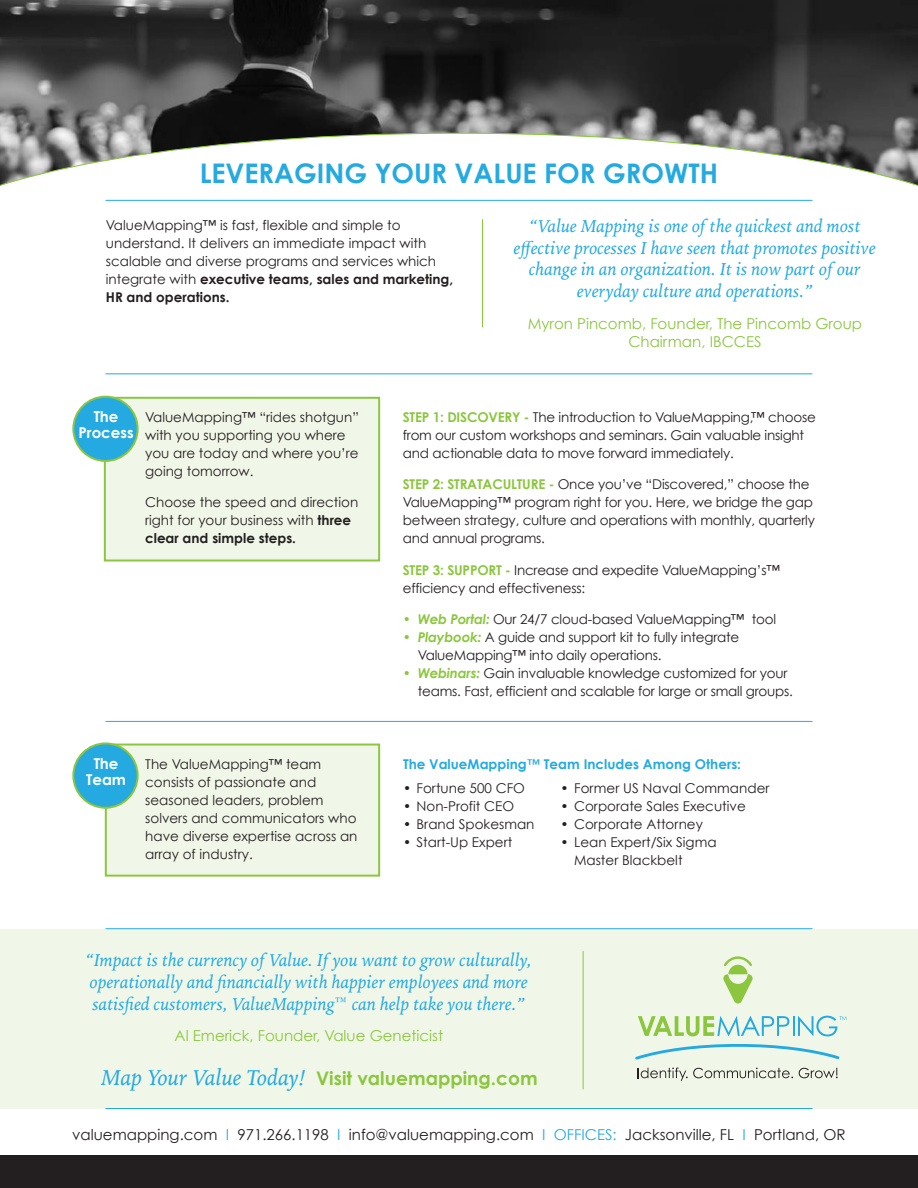
<style>
.page{position:relative;width:918px;height:1188px;background:#fff}
.page>*{position:absolute;margin:0;border:0;box-sizing:border-box;transform-origin:0 0}
.t1{font:700 27px "Century Gothic";color:#24aae1}
.t2{font:700 18.75px "Century Gothic";color:#8bc63e}
.t3{font:italic 18px/21.6px "Iowan Old Style";color:#24aae1;text-align:center}
.t4{font:15px "Century Gothic";color:#231f20}
.t5{font:15px/18px "Century Gothic";color:#8bc63e;text-align:center}
.t6{font:700 15px/16.5px "Century Gothic";color:#fff;text-align:center}
.t7{font:13.5px/18px "Century Gothic";letter-spacing:-.005em;color:#231f20}
.t8{font:700 13.5px "Century Gothic";color:#24aae1}
.s1{font-weight:700}
.s2{font-weight:700;color:#8bc63e}
.s3{font-weight:700;font-style:italic;color:#8bc63e}
.s4{font-family:"Iowan Old Style";font-weight:400;font-style:italic;font-size:22.5px;color:#24aae1}
.s5{color:#24aae1}
</style>
<div class="page">
<div style="left:0;top:929px;width:918px;height:180px;background:#f1f7e8"></div>
<hr style="left:106px;top:721px;width:706px;height:1px;background:#24aae1">
<svg style="left:0;top:0;width:918px;height:133px;background:#363636"></svg>
<svg style="left:0;top:133px;width:918px;height:87px"></svg>
<div style="left:0;top:1156px;width:918px;height:32px;background:#231f20"></div>
<hr style="left:106px;top:200px;width:706px;height:1px;background:#24aae1">
<hr style="left:106px;top:1108px;width:706px;height:1px;background:#24aae1">
<hr style="left:482px;top:220px;width:1px;height:107px;background:#8bc63e">
<div style="left:105px;top:744px;width:275px;height:133px;background:#f1f7e8;border:2px solid #8bc63e"></div>
<div style="left:104px;top:397px;width:276px;height:165px;background:#f1f7e8;border:2px solid #8bc63e"></div>
<div style="left:73px;top:397px;width:65px;height:64px;background:#24aae1;border-radius:50%"></div>
<div style="left:72px;top:396px;width:67px;height:66px;border:2px solid #8bc63e;border-radius:50%"></div>
<div style="left:73px;top:743px;width:65px;height:65px;background:#24aae1;border-radius:50%"></div>
<div style="left:72px;top:742px;width:67px;height:67px;border:2px solid #8bc63e;border-radius:50%"></div>
<hr style="left:106px;top:928px;width:706px;height:1px;background:#24aae1">
<hr style="left:106px;top:373px;width:706px;height:1px;background:#24aae1">
<hr style="left:583px;top:951px;width:1px;height:138px;background:#8bc63e">
<svg style="left:638px;top:1068px;width:155px;height:13px"></svg>
<svg style="left:799px;top:1068px;width:39px;height:10px"></svg>
<svg style="left:638px;top:1016px;width:151px;height:20px"></svg>
<hr style="left:793px;top:1016px;width:2px;height:20px;background:#24aae1">
<svg style="left:798px;top:1016px;width:49px;height:20px"></svg>
<svg style="left:723px;top:956px;width:30px;height:48px"></svg>
<svg style="left:635px;top:1044px;width:205px;height:16px"></svg>
<h1 class="t1" style="left:200px;top:157px;width:520px">LEVERAGING YOUR VALUE FOR GROWTH</h1>
<h3 class="t3" style="left:514px;top:215px;width:364px">“Value Mapping is one of the quickest and most effective processes I have seen that promotes positive change in an organization. It is now part of our everyday culture and operations.”</h3>
<p class="t5" style="left:528px;top:314px;width:336px">Myron Pincomb, Founder, The Pincomb Group<br>Chairman, IBCCES</p>
<p class="t7" style="left:106px;top:216px;width:349px">ValueMapping™ is fast, flexible and simple to understand. It delivers an immediate impact with scalable and diverse programs and services which integrate with <span class="s1">executive teams, sales and marketing, HR and operations.</span></p>
<p class="t6" style="left:79px;top:408px;width:57px">The<br>Process</p>
<p class="t7" style="left:145px;top:408px;width:215px">ValueMapping™ “rides shotgun” with you supporting you where you are today and where you’re going tomorrow.</p>
<p class="t7" style="left:145px;top:493px;width:215px">Choose the speed and direction right for your business with <span class="s1">three clear and simple steps.</span></p>
<p class="t6" style="left:86px;top:755px;width:41px">The<br>Team</p>
<p class="t7" style="left:145px;top:755px;width:214px">The ValueMapping™ team consists of passionate and seasoned leaders, problem solvers and communicators who have diverse expertise across an array of industry.</p>
<p class="t7" style="left:403px;top:408px;width:415px"><span class="s2">STEP 1: DISCOVERY -</span> The introduction to ValueMapping,™ choose from our custom workshops and seminars. Gain valuable insight and actionable data to move forward immediately.</p>
<p class="t7" style="left:403px;top:475px;width:414px"><span class="s2">STEP 2: STRATACULTURE -</span> Once you’ve “Discovered,” choose the ValueMapping™ program right for you. Here, we bridge the gap between strategy, culture and operations with monthly, quarterly and annual programs.</p>
<p class="t7" style="left:403px;top:561px;width:379px"><span class="s2">STEP 3: SUPPORT -</span> Increase and expedite ValueMapping’s™ efficiency and effectiveness:</p>
<p class="t7" style="left:403px;top:610px;width:375px"><span class="s3">• Web Portal:</span> Our 24/7 cloud-based ValueMapping™ tool</p>
<p class="t7" style="left:418px;top:628px;width:323px;text-indent:-15px"><span class="s3">• Playbook:</span> A guide and support kit to fully integrate<br>ValueMapping™ into daily operations.</p>
<p class="t7" style="left:418px;top:664px;width:377px;text-indent:-15px"><span class="s3">• Webinars:</span> Gain invaluable knowledge customized for your teams. Fast, efficient and scalable for large or small groups.</p>
<p class="t8" style="left:403px;top:755px;width:340px">The ValueMapping™ Team Includes Among Others:</p>
<p class="t7" style="left:403px;top:779px;width:123px">• Fortune 500 CFO</p>
<p class="t7" style="left:403px;top:797px;width:113px">• Non-Profit CEO</p>
<p class="t7" style="left:403px;top:815px;width:133px">• Brand Spokesman</p>
<p class="t7" style="left:403px;top:833px;width:111px">• Start-Up Expert</p>
<p class="t7" style="left:561px;top:779px;width:210px">• Former US Naval Commander</p>
<p class="t7" style="left:561px;top:797px;width:187px">• Corporate Sales Executive</p>
<p class="t7" style="left:561px;top:815px;width:144px">• Corporate Attorney</p>
<p class="t7" style="left:574px;top:833px;width:144px;text-indent:-14px">• Lean Expert/Six Sigma<br>Master Blackbelt</p>
<h3 class="t3" style="left:86px;top:949px;width:448px;text-align:left">“Impact is the currency of Value. If you want to grow culturally, operationally and financially with happier employees and more satisfied customers, ValueMapping™ can help take you there.”</h3>
<p class="t5" style="left:175px;top:1027px;width:270px">Al Emerick, Founder, Value Geneticist</p>
<h2 class="t2" style="left:102px;top:1066px;width:438px"><span class="s4">Map Your Value Today!</span> Visit valuemapping.com</h2>
<p class="t4" style="left:72px;top:1125px;width:775px">valuemapping.com <span class="s5">I</span> 971.266.1198 <span class="s5">I</span> info@valuemapping.com <span class="s5">I OFFICES:</span> Jacksonville, FL <span class="s5">I</span> Portland, OR</p>
</div>
